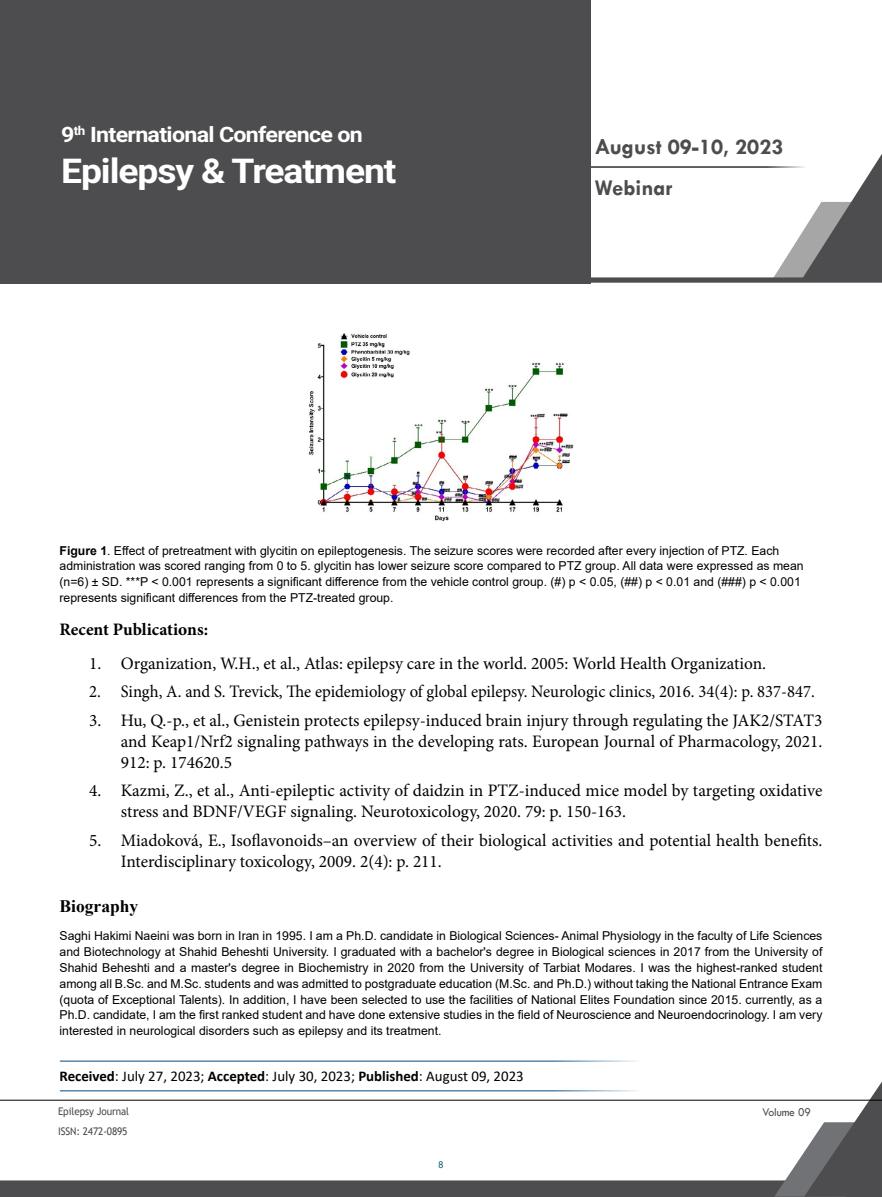
<style>
.page{position:relative;width:882px;height:1197px;background:#fff}
.page>*{position:absolute;margin:0;border:0;box-sizing:border-box;transform-origin:0 0}
.t1{font:700 34.12px "Roboto";letter-spacing:-.03em;color:#fff;scale:1.09 1}
.t2{font:700 22.75px/41.1px "Tw Cen";color:#4d4d4f}
.t3{font:700 21.35px "Roboto";letter-spacing:-.03em;color:#fff;scale:1.09 1}
.t4{font:17.5px/21px "Minion Pro";color:#000}
.t5{font:17.5px "Minion Pro";color:#000;scale:.95 1}
.t6{font:700 17.5px "Minion Pro";color:#000}
.t7{font:700 17.5px "Times New Roman";color:#000}
.t8{font:14.88px "Calibri";color:#000}
.t9{font:12.25px/15.8px "Arial";color:#000}
.t10{font:12.25px "Tw Cen";letter-spacing:-.01em;color:#4d4d4f;scale:.95 1}
.t11{font:10.5px "Trebuchet MS";letter-spacing:-.01em;color:#4d4d4f;scale:.95 1}
.t12{font:10.5px "Tw Cen";color:#15697e;scale:.95 1}
.s1{font-weight:700}
</style>
<div class="page">
<svg style="left:0;top:1081px;width:882px;height:116px"></svg>
<hr style="left:0;top:1100px;width:882px;height:1px;background:#000">
<div style="left:0;top:0;width:590px;height:283px;background:#4d4d4f"></div>
<svg style="left:590px;top:153px;width:292px;height:130px"></svg>
<img style="left:308px;top:333px;width:266px;height:188px">
<hr style="left:60px;top:1061px;width:618px;height:1px;background:#004b84">
<hr style="left:60px;top:1090px;width:618px;height:1px;background:#004b84">
<h3 class="t3" style="left:61px;top:119px;width:278px">9<sup>th</sup> International Conference on</h3>
<h1 class="t1" style="left:61px;top:147px;width:309px">Epilepsy &amp; Treatment</h1>
<h2 class="t2" style="left:595px;top:126px;width:190px">August 09-10, 2023<br>Webinar</h2>
<p class="t9" style="left:60px;top:542px;width:746px"><span class="s1">Figure 1</span>. Effect of pretreatment with glycitin on epileptogenesis. The seizure scores were recorded after every injection of PTZ. Each administration was scored ranging from 0 to 5. glycitin has lower seizure score compared to PTZ group. All data were expressed as mean (n=6) ± SD. ***P &lt; 0.001 represents a significant difference from the vehicle control group. (#) p &lt; 0.05, (##) p &lt; 0.01 and (###) p &lt; 0.001 represents significant differences from the PTZ-treated group.</p>
<h3 class="t6" style="left:60px;top:617px;width:150px">Recent Publications:</h3>
<h3 class="t4" style="left:89px;top:653px;width:678px">1. Organization, W.H., et al., Atlas: epilepsy care in the world. 2005: World Health Organization.</h3>
<h3 class="t5" style="left:89px;top:680px;width:765px">2. Singh, A. and S. Trevick, The epidemiology of global epilepsy. Neurologic clinics, 2016. 34(4): p. 837-847.</h3>
<h3 class="t4" style="left:121px;top:710px;width:703px;text-align:justify;text-indent:-31px">3. Hu, Q.-p., et al., Genistein protects epilepsy-induced brain injury through regulating the JAK2/STAT3 and Keap1/Nrf2 signaling pathways in the developing rats. European Journal of Pharmacology, 2021.<br>912: p. 174620.5</h3>
<h3 class="t4" style="left:121px;top:780px;width:703px;text-indent:-31px">4. Kazmi, Z., et al., Anti-epileptic activity of daidzin in PTZ-induced mice model by targeting oxidative stress and BDNF/VEGF signaling. Neurotoxicology, 2020. 79: p. 150-163.</h3>
<h3 class="t4" style="left:121px;top:830px;width:703px;text-indent:-31px">5. Miadoková, E., Isoflavonoids–an overview of their biological activities and potential health benefits.<br>Interdisciplinary toxicology, 2009. 2(4): p. 211.</h3>
<h3 class="t7" style="left:60px;top:894px;width:80px">Biography</h3>
<p class="t9" style="left:60px;top:928px;width:764px;text-align:justify">Saghi Hakimi Naeini was born in Iran in 1995. I am a Ph.D. candidate in Biological Sciences- Animal Physiology in the faculty of Life Sciences and Biotechnology at Shahid Beheshti University. I graduated with a bachelor's degree in Biological sciences in 2017 from the University of Shahid Beheshti and a master's degree in Biochemistry in 2020 from the University of Tarbiat Modares. I was the highest-ranked student among all B.Sc. and M.Sc. students and was admitted to postgraduate education (M.Sc. and Ph.D.) without taking the National Entrance Exam (quota of Exceptional Talents). In addition, I have been selected to use the facilities of National Elites Foundation since 2015. currently, as a Ph.D. candidate, I am the first ranked student and have done extensive studies in the field of Neuroscience and Neuroendocrinology. I am very interested in neurological disorders such as epilepsy and its treatment.</p>
<p class="t8" style="left:60px;top:1066px;width:466px"><span class="s1">Received</span>: July 27, 2023; <span class="s1">Accepted</span>: July 30, 2023; <span class="s1">Published</span>: August 09, 2023</p>
<p class="t11" style="left:58px;top:1105px;width:76px">Epilepsy Journal</p>
<p class="t10" style="left:762px;top:1104px;width:53px">Volume 09</p>
<p class="t11" style="left:58px;top:1125px;width:75px">ISSN: 2472-0895</p>
<p class="t12" style="left:438px;top:1159px;width:7px">8</p>
</div>
